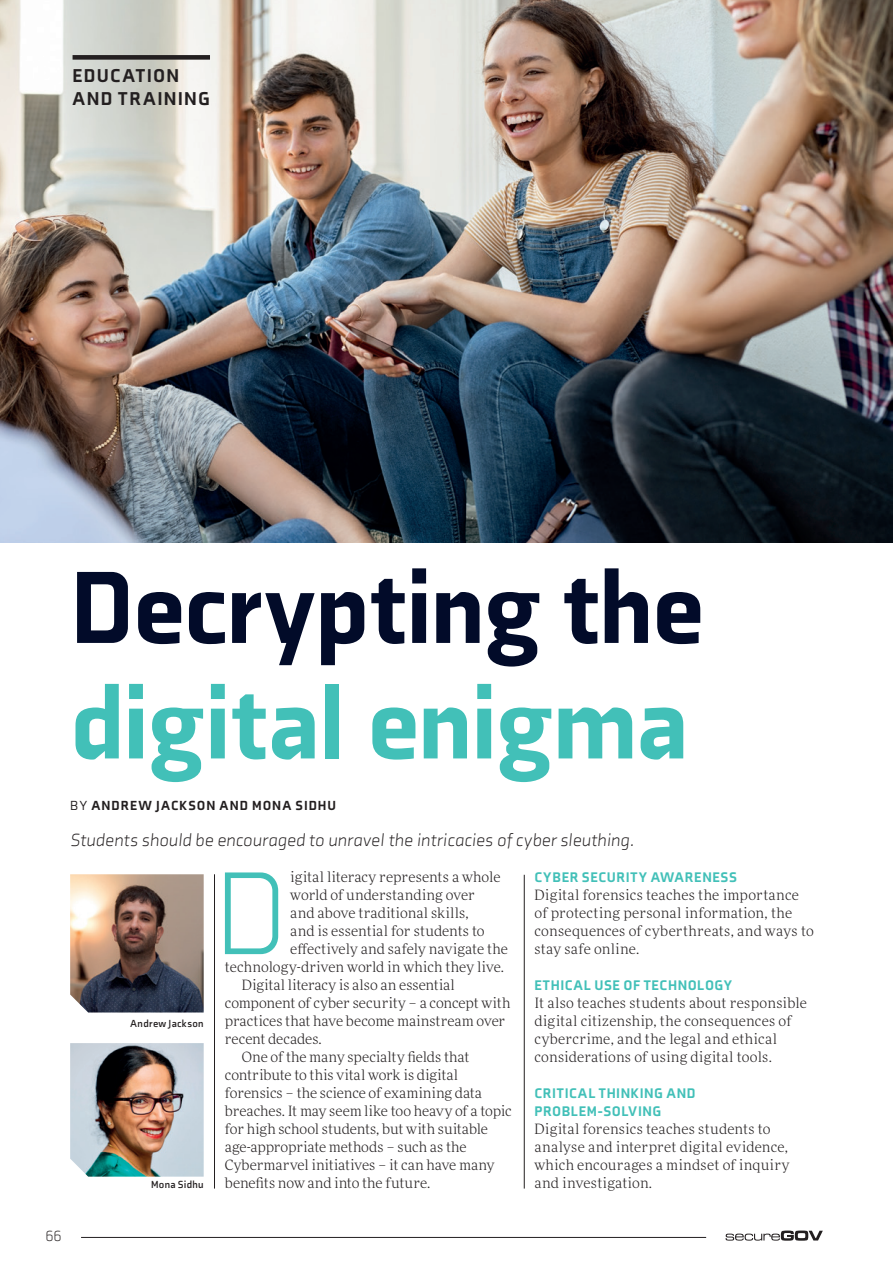
<style>
.page{position:relative;width:893px;height:1263px;background:#fff}
.page>*{position:absolute;margin:0;border:0;box-sizing:border-box;transform-origin:0 0}
.t1{font:300 120.75px "Axia";color:#42c0b8}
.t2{font:900 105px "Axia";letter-spacing:-.005em;color:#020b29}
.t3{font:900 105px "Axia";letter-spacing:-.01em;color:#42c0b8}
.t4{font:900 19.05px/22.8px "Axia";letter-spacing:.065em;color:#231f20}
.t5{font:italic 300 18px "Axia";letter-spacing:.005em;color:#231f20}
.t6{font:300 15px "Axia";color:#231f20}
.t7{font:300 14.25px/18px "More Pro";letter-spacing:.01em;color:#231f20}
.t8{font:900 14.25px/18px "Axia";letter-spacing:.045em;color:#42c0b8}
.t9{font:900 13.5px "Axia";letter-spacing:.075em;color:#231f20}
.t10{font:700 10.5px "Axia";letter-spacing:.03em;color:#231f20}
.s1{font-weight:400}
</style>
<div class="page">
<img style="left:0;top:0;width:893px;height:543px">
<hr style="left:81px;top:1237px;width:625px;height:1px;background:#231f20">
<svg style="left:726px;top:1230px;width:97px;height:11px"></svg>
<div style="left:73px;top:55px;width:137px;height:5px;background:#231f20"></div>
<img style="left:70px;top:1043px;width:134px;height:133px">
<hr style="left:214px;top:874px;width:1px;height:314px;background:#231f20">
<hr style="left:524px;top:875px;width:1px;height:313px;background:#231f20">
<img style="left:70px;top:874px;width:134px;height:138px">
<h3 class="t4" style="left:73px;top:64px;width:139px">EDUCATION<br>AND TRAINING</h3>
<h2 class="t2" style="left:70px;top:543px;width:635px">Decrypting the</h2>
<h2 class="t3" style="left:70px;top:658px;width:620px">digital enigma</h2>
<p class="t9" style="left:70px;top:797px;width:267px"><span class="s1">BY</span> ANDREW JACKSON AND MONA SIDHU</p>
<p class="t5" style="left:70px;top:829px;width:565px">Students should be encouraged to unravel the intricacies of cyber sleuthing.</p>
<p class="t10" style="left:130px;top:1017px;width:75px">Andrew Jackson</p>
<p class="t10" style="left:151px;top:1178px;width:54px">Mona Sidhu</p>
<h1 class="t1" style="left:214px;top:842px;width:75px">D</h1>
<p class="t7" style="left:290px;top:868px;width:212px">igital literacy represents a whole</p>
<p class="t7" style="left:290px;top:886px;width:186px">world of understanding over</p>
<p class="t7" style="left:290px;top:904px;width:180px">and above traditional skills,</p>
<p class="t7" style="left:290px;top:922px;width:196px">and is essential for students to</p>
<p class="t7" style="left:290px;top:940px;width:219px">effectively and safely navigate the</p>
<p class="t7" style="left:225px;top:958px;width:281px">technology-driven world in which they live.</p>
<p class="t7" style="left:242px;top:976px;width:214px">Digital literacy is also an essential</p>
<p class="t7" style="left:225px;top:994px;width:287px">component of cyber security – a concept with</p>
<p class="t7" style="left:225px;top:1012px;width:282px">practices that have become mainstream over</p>
<p class="t7" style="left:225px;top:1030px;width:98px">recent decades.</p>
<p class="t7" style="left:242px;top:1048px;width:229px">One of the many specialty fields that</p>
<p class="t7" style="left:225px;top:1066px;width:235px">contribute to this vital work is digital</p>
<p class="t7" style="left:225px;top:1084px;width:259px">forensics – the science of examining data</p>
<p class="t7" style="left:225px;top:1101px;width:288px">breaches. It may seem like too heavy of a topic</p>
<p class="t7" style="left:225px;top:1119px;width:265px">for high school students, but with suitable</p>
<p class="t7" style="left:225px;top:1137px;width:243px">age-appropriate methods – such as the</p>
<p class="t7" style="left:225px;top:1155px;width:271px">Cybermarvel initiatives – it can have many</p>
<p class="t7" style="left:225px;top:1173px;width:207px">benefits now and into the future.</p>
<p class="t8" style="left:534px;top:868px;width:204px">CYBER SECURITY AWARENESS</p>
<p class="t7" style="left:534px;top:885px;width:281px">Digital forensics teaches the importance of protecting personal information, the consequences of cyberthreats, and ways to stay safe online.</p>
<p class="t8" style="left:534px;top:976px;width:199px">ETHICAL USE OF TECHNOLOGY</p>
<p class="t7" style="left:534px;top:993px;width:274px">It also teaches students about responsible digital citizenship, the consequences of cybercrime, and the legal and ethical considerations of using digital tools.</p>
<p class="t8" style="left:534px;top:1084px;width:163px">CRITICAL THINKING AND<br>PROBLEM-SOLVING</p>
<p class="t7" style="left:534px;top:1119px;width:256px">Digital forensics teaches students to analyse and interpret digital evidence, which encourages a mindset of inquiry and investigation.</p>
<p class="t6" style="left:45px;top:1227px;width:18px">66</p>
</div>
